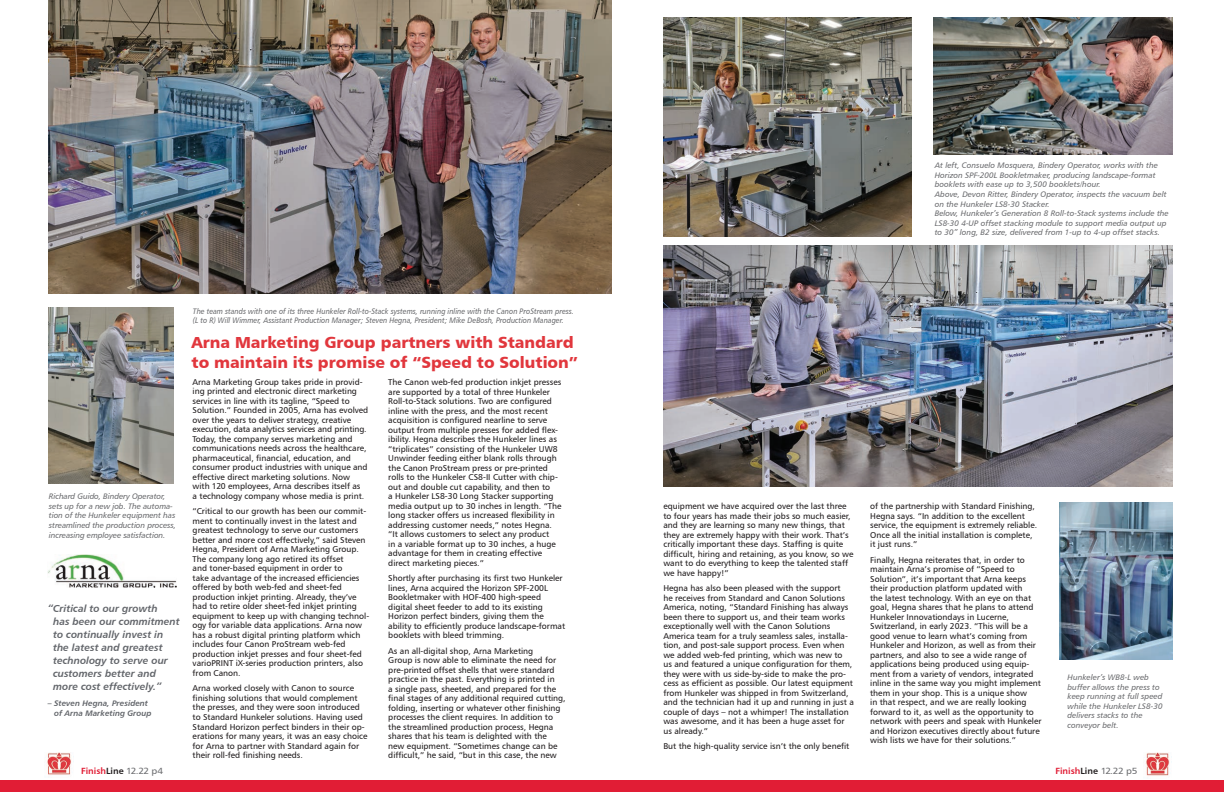
<style>
.page{position:relative;width:1224px;height:792px;background:#fff}
.page>*{position:absolute;margin:0;border:0;box-sizing:border-box;transform-origin:0 0}
.t1{font:16px/20px "Humanist 777 BT Black B";color:#e1373d}
.t2{font:10px/13px "Humanist 777 BT Bold Italic B";color:#62656a}
.t3{font:9px "Humanist 777 BT Roman B";letter-spacing:-.05em;color:#6c6d70;scale:1.1 1}
.t4{font:8.5px/9.5px "Humanist 777 BT Roman B";color:#231f20}
.t5{font:8px/9.6px "Humanist 777 BT Italic B";color:#6c6d70}
.t6{font:8px/9.5px "Humanist 777 BT Italic B";color:#6c6d70;scale:.9 1}
.t7{font:8px/10px "Humanist 777 BT Bold Italic B";color:#62656a}
.s1{font-family:"Humanist 777 BT Bold B";color:#e11d35}
.s2{font-family:"Humanist 777 BT Bold B";color:#231f20}
</style>
<div class="page">
<img style="left:49px;top:0;width:562px;height:294px">
<img style="left:47px;top:752px;width:25px;height:23px">
<div style="left:0;top:780px;width:1224px;height:12px;background:#e11d35"></div>
<img style="left:933px;top:17px;width:239px;height:137px">
<img style="left:663px;top:245px;width:509px;height:242px">
<img style="left:663px;top:17px;width:249px;height:219px">
<img style="left:49px;top:308px;width:124px;height:176px">
<img style="left:48px;top:554px;width:129px;height:34px">
<img style="left:1059px;top:503px;width:113px;height:156px">
<img style="left:1145px;top:752px;width:27px;height:24px">
<p class="t5" style="left:49px;top:492px;width:129px">Richard Guido, Bindery Operator, sets up for a new job. The automa&shy;tion of the Hunkeler equipment has streamlined the production process, increasing employee satisfaction.</p>
<p class="t2" style="left:53px;top:602px;width:128px;text-indent:-5px">“Critical to our growth<br>has been our commitment to continually invest in the latest and greatest technology to serve our customers better and more cost effectively.”</p>
<p class="t7" style="left:54px;top:698px;width:99px;text-indent:-6px">– Steven Hegna, President of Arna Marketing Group</p>
<p class="t3" style="left:81px;top:765px;width:76px"><span class="s1">Finish</span><span class="s2">Line</span> 12.22 p4</p>
<p class="t6" style="left:193px;top:306px;width:425px">The team stands with one of its three Hunkeler Roll-to-Stack systems, running inline with the Canon ProStream press. (L to R) Will Wimmer, Assistant Production Manager; Steven Hegna, President; Mike DeBosh, Production Manager.</p>
<h1 class="t1" style="left:192px;top:332px;width:388px">Arna Marketing Group partners with Standard to maintain its promise of “Speed to Solution”</h1>
<p class="t4" style="left:193px;top:377px;width:177px">Arna Marketing Group takes pride in provid&shy;ing printed and electronic direct marketing services in line with its tagline, “Speed to Solution.” Founded in 2005, Arna has evolved over the years to deliver strategy, creative execution, data analytics services and printing.<br>Today, the company serves marketing and communications needs across the healthcare, pharmaceutical, financial, education, and consumer product industries with unique and effective direct marketing solutions. Now with 120 employees, Arna describes itself as<br>a technology company whose media is print.</p>
<p class="t4" style="left:193px;top:507px;width:178px">“Critical to our growth has been our commit&shy;ment to continually invest in the latest and greatest technology to serve our customers better and more cost effectively,” said Steven Hegna, President of Arna Marketing Group.<br>The company long ago retired its offset<br>and toner-based equipment in order to<br>take advantage of the increased efficiencies offered by both web-fed and sheet-fed production inkjet printing. Already, they’ve had to retire older sheet-fed inkjet printing equipment to keep up with changing technol&shy;ogy for variable data applications. Arna now has a robust digital printing platform which includes four Canon ProStream web-fed production inkjet presses and four sheet-fed varioPRINT iX-series production printers, also from Canon.</p>
<p class="t4" style="left:193px;top:684px;width:176px">Arna worked closely with Canon to source finishing solutions that would complement the presses, and they were soon introduced to Standard Hunkeler solutions. Having used Standard Horizon perfect binders in their op&shy;erations for many years, it was an easy choice for Arna to partner with Standard again for their roll-fed finishing needs.</p>
<p class="t4" style="left:388px;top:377px;width:175px">The Canon web-fed production inkjet presses are supported by a total of three Hunkeler Roll-to-Stack solutions. Two are configured inline with the press, and the most recent acquisition is configured nearline to serve output from multiple presses for added flex&shy;ibility. Hegna describes the Hunkeler lines as “triplicates” consisting of the Hunkeler UW8<br>Unwinder feeding either blank rolls through the Canon ProStream press or pre-printed rolls to the Hunkeler CS8-II Cutter with chip&shy;out and double cut capability, and then to<br>a Hunkeler LS8-30 Long Stacker supporting media output up to 30 inches in length. “The long stacker offers us increased flexibility in addressing customer needs,” notes Hegna. “It allows customers to select any product<br>in a variable format up to 30 inches, a huge advantage for them in creating effective direct marketing pieces.”</p>
<p class="t4" style="left:388px;top:573px;width:178px">Shortly after purchasing its first two Hunkeler lines, Arna acquired the Horizon SPF-200L Bookletmaker with HOF-400 high-speed digital sheet feeder to add to its existing Horizon perfect binders, giving them the ability to efficiently produce landscape-format booklets with bleed trimming.</p>
<p class="t4" style="left:388px;top:646px;width:179px">As an all-digital shop, Arna Marketing<br>Group is now able to eliminate the need for pre-printed offset shells that were standard practice in the past. Everything is printed in<br>a single pass, sheeted, and prepared for the final stages of any additional required cutting, folding, inserting or whatever other finishing processes the client requires. In addition to the streamlined production process, Hegna shares that his team is delighted with the<br>new equipment. “Sometimes change can be difficult,” he said, “but in this case, the new</p>
<p class="t5" style="left:935px;top:160px;width:236px">At left, Consuelo Mosquera, Bindery Operator, works with the Horizon SPF-200L Bookletmaker, producing landscape-format booklets with ease up to 3,500 booklets/hour.<br>Above, Devon Ritter, Bindery Operator, inspects the vacuum belt on the Hunkeler LS8-30 Stacker.<br>Below, Hunkeler’s Generation 8 Roll-to-Stack systems include the LS8-30 4-UP offset stacking module to support media output up to 30” long, B2 size, delivered from 1-up to 4-up offset stacks.</p>
<p class="t4" style="left:663px;top:501px;width:191px">equipment we have acquired over the last three to four years has made their jobs so much easier, and they are learning so many new things, that they are extremely happy with their work. That’s critically important these days. Staffing is quite difficult, hiring and retaining, as you know, so we want to do everything to keep the talented staff we have happy!”</p>
<p class="t4" style="left:663px;top:583px;width:192px">Hegna has also been pleased with the support<br>he receives from Standard and Canon Solutions America, noting, “Standard Finishing has always been there to support us, and their team works exceptionally well with the Canon Solutions America team for a truly seamless sales, installa&shy;tion, and post-sale support process. Even when we added web-fed printing, which was new to<br>us and featured a unique configuration for them, they were with us side-by-side to make the pro&shy;cess as efficient as possible. Our latest equipment from Hunkeler was shipped in from Switzerland, and the technician had it up and running in just a couple of days – not a whimper! The installation was awesome, and it has been a huge asset for us already.”</p>
<p class="t4" style="left:663px;top:741px;width:187px">But the high-quality service isn’t the only benefit</p>
<p class="t4" style="left:870px;top:501px;width:168px">of the partnership with Standard Finishing, Hegna says. “In addition to the excellent service, the equipment is extremely reliable.<br>Once all the initial installation is complete, it just runs.”</p>
<p class="t4" style="left:870px;top:555px;width:173px">Finally, Hegna reiterates that, in order to maintain Arna’s promise of “Speed to Solution”, it’s important that Arna keeps their production platform updated with<br>the latest technology. With an eye on that goal, Hegna shares that he plans to attend Hunkeler Innovationdays in Lucerne, Switzerland, in early 2023. “This will be a good venue to learn what’s coming from Hunkeler and Horizon, as well as from their partners, and also to see a wide range of applications being produced using equip&shy;ment from a variety of vendors, integrated inline in the same way you might implement them in your shop. This is a unique show<br>in that respect, and we are really looking forward to it, as well as the opportunity to network with peers and speak with Hunkeler and Horizon executives directly about future wish lists we have for their solutions.”</p>
<p class="t5" style="left:1068px;top:672px;width:97px">Hunkeler’s WB8-L web buffer allows the press to keep running at full speed while the Hunkeler LS8-30 delivers stacks to the conveyor belt.</p>
<p class="t3" style="left:1056px;top:765px;width:76px"><span class="s1">Finish</span><span class="s2">Line</span> 12.22 p5</p>
</div>
